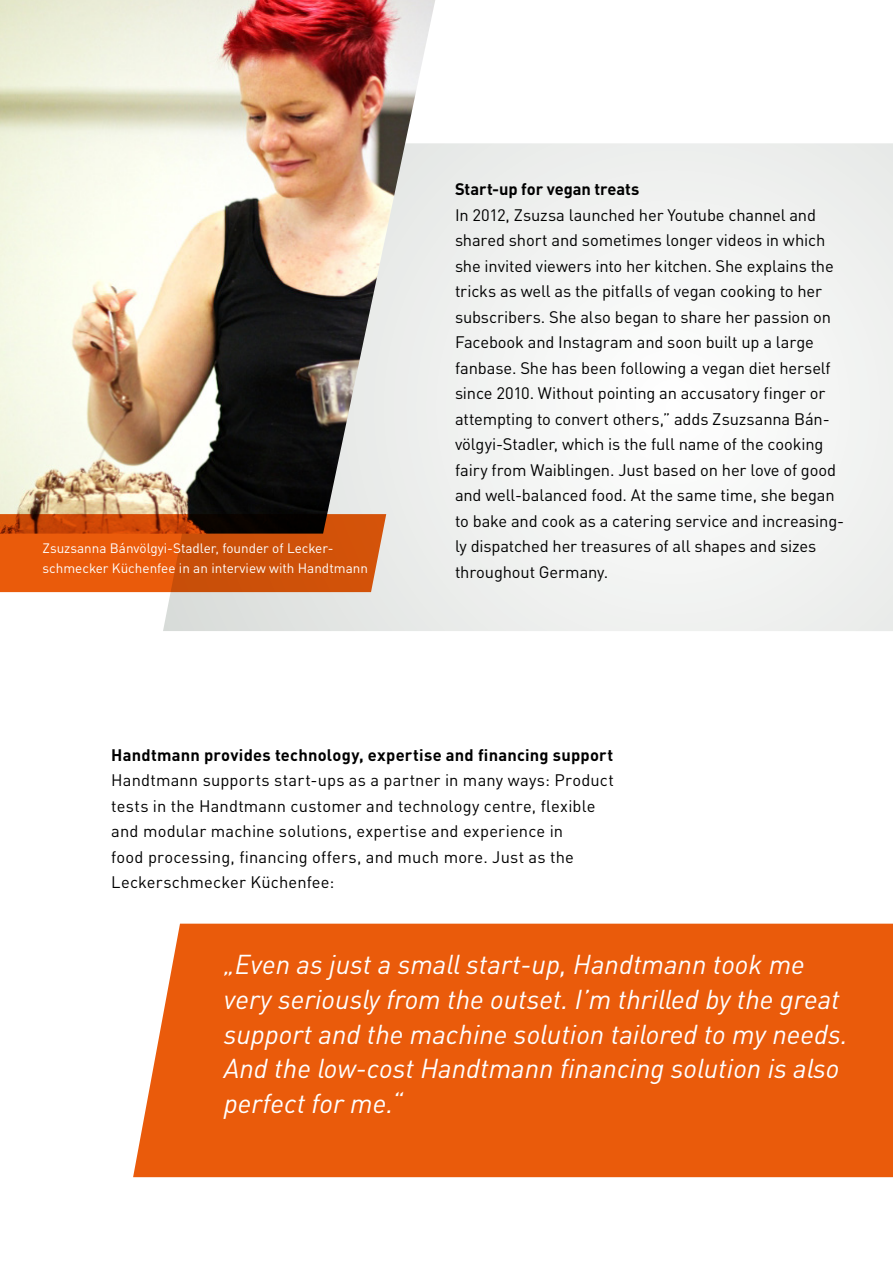
<style>
.page{position:relative;width:893px;height:1263px;background:#fff}
.page>*{position:absolute;margin:0;border:0;box-sizing:border-box;transform-origin:0 0}
.t1{font:italic 27px/34.5px "DIN Pro";color:#fff}
.t2{font:16.5px/25.5px "DIN Pro";letter-spacing:-.005em;color:#000}
.t3{font:700 16.5px "DIN Pro";letter-spacing:.015em;color:#000}
.t4{font:700 16.5px "DIN Pro";letter-spacing:-.005em;color:#000}
.t5{font:13.5px/19.5px "DIN Pro";color:#fff}
</style>
<div class="page">
<svg style="left:163px;top:143px;width:730px;height:488px"></svg>
<img style="left:0;top:0;width:435px;height:534px">
<div style="left:133px;top:924px;width:760px;height:253px;background:#ea5b0b"></div>
<svg style="left:0;top:514px;width:386px;height:78px;background:#c64e0c"></svg>
<p class="t5" style="left:43px;top:537px;width:327px">Zsuzsanna Bánvölgyi-Stadler, founder of Lecker&shy;schmecker Küchenfee in an interview with Handtmann</p>
<p class="t4" style="left:455px;top:175px;width:186px">Start-up for vegan treats</p>
<p class="t2" style="left:455px;top:200px;width:391px">In 2012, Zsuzsa launched her Youtube channel and shared short and sometimes longer videos in which she invited viewers into her kitchen. She explains the tricks as well as the pitfalls of vegan cooking to her subscribers. She also began to share her passion on Facebook and Instagram and soon built up a large fanbase. She has been following a vegan diet herself since 2010. Without pointing an accusatory finger or attempting to convert others,” adds Zsuzsanna Bán&shy;völgyi-Stadler, which is the full name of the cooking fairy from Waiblingen. Just based on her love of good and well-balanced food. At the same time, she began to bake and cook as a catering service and increasing&shy;ly dispatched her treasures of all shapes and sizes throughout Germany.</p>
<p class="t3" style="left:111px;top:741px;width:504px">Handtmann provides technology, expertise and financing support</p>
<p class="t2" style="left:111px;top:766px;width:504px">Handtmann supports start-ups as a partner in many ways: Product tests in the Handtmann customer and technology centre, flexible and modular machine solutions, expertise and experience in<br>food processing, financing offers, and much more. Just as the Leckerschmecker Küchenfee:</p>
<h1 class="t1" style="left:224px;top:945px;width:625px">„Even as just a small start-up, Handtmann took me very seriously from the outset. I’m thrilled by the great support and the machine solution tailored to my needs.<br>And the low-cost Handtmann financing solution is also perfect for me.“</h1>
</div>
